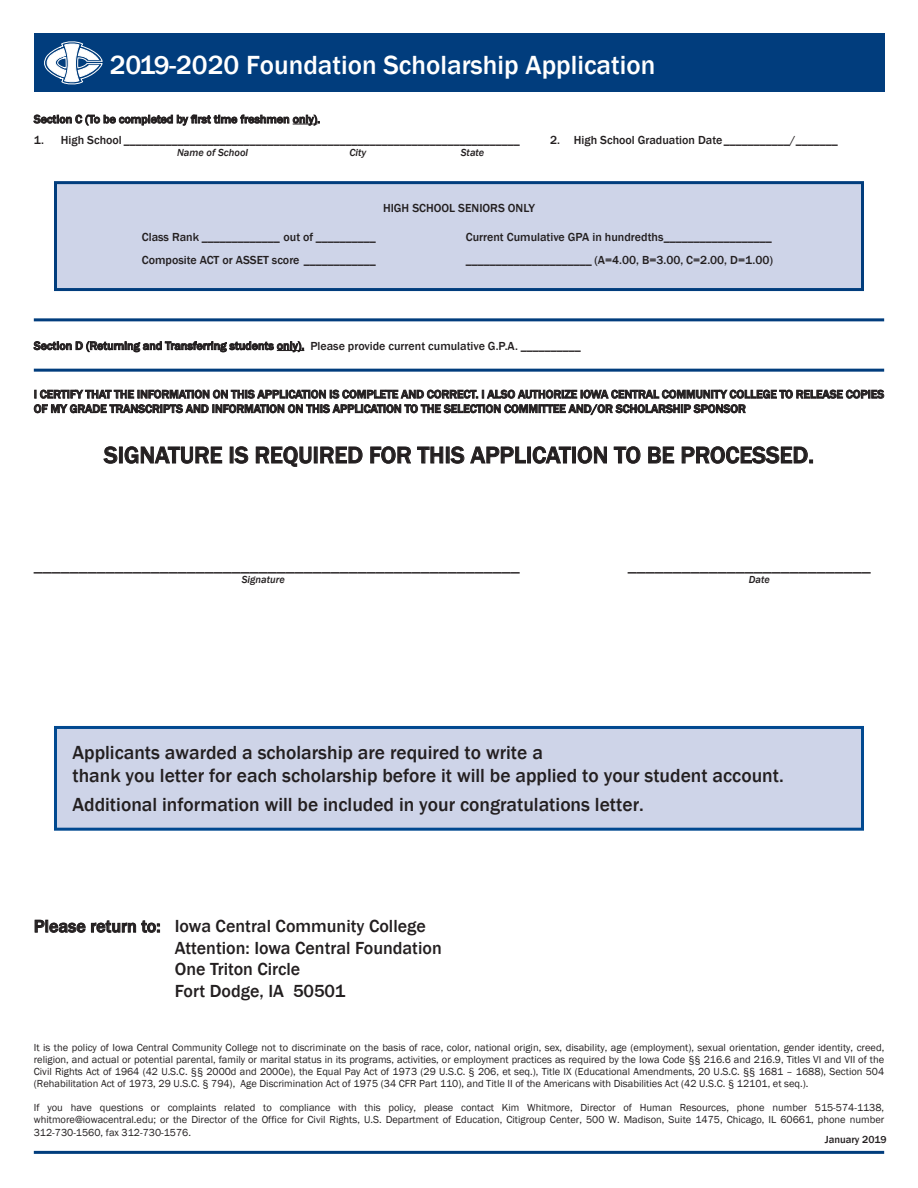
<style>
.page{position:relative;width:918px;height:1188px;background:#fff}
.page>*{position:absolute;margin:0;border:0;box-sizing:border-box;transform-origin:0 0}
.t1{font:500 27px "Franklin Gothic";color:#fff}
.t2{font:500 24px "Franklin Gothic";color:#231f20}
.t3{font:500 19.5px/23.4px "Franklin Gothic";color:#231f20}
.t4{font:500 18px/21.6px "Franklin Gothic";color:#231f20}
.t5{font:18px "Franklin Gothic";color:#231f20}
.t6{font:500 12px/14.4px "Franklin Gothic";color:#231f20}
.t7{font:10.5px/12px "Franklin Gothic";color:#231f20;text-align:justify}
.t8{font:italic 500 10.5px "Franklin Gothic";color:#231f20}
.t9{font:500 10.5px "Franklin Gothic";color:#231f20}
</style>
<div class="page">
<div style="left:54px;top:181px;width:810px;height:110px;background:#ced4e8;border:3px solid #013d7d"></div>
<svg style="left:33px;top:114px;width:287px;height:12px"></svg>
<svg style="left:33px;top:341px;width:271px;height:11px"></svg>
<svg style="left:34px;top:389px;width:850px;height:26px"></svg>
<svg style="left:103px;top:446px;width:15px;height:18px"></svg>
<div style="left:119px;top:447px;width:4px;height:16px;border:1px solid #231f20"></div>
<svg style="left:124px;top:446px;width:98px;height:18px"></svg>
<svg style="left:234px;top:446px;width:14px;height:18px"></svg>
<svg style="left:256px;top:446px;width:56px;height:21px"></svg>
<div style="left:314px;top:447px;width:4px;height:16px;border:1px solid #231f20"></div>
<svg style="left:320px;top:446px;width:43px;height:18px"></svg>
<svg style="left:370px;top:446px;width:41px;height:18px"></svg>
<svg style="left:417px;top:446px;width:26px;height:18px"></svg>
<div style="left:446px;top:447px;width:4px;height:16px;border:1px solid #231f20"></div>
<svg style="left:450px;top:446px;width:76px;height:18px"></svg>
<div style="left:527px;top:447px;width:4px;height:16px;border:1px solid #231f20"></div>
<svg style="left:533px;top:446px;width:38px;height:18px"></svg>
<div style="left:572px;top:447px;width:4px;height:16px;border:1px solid #231f20"></div>
<svg style="left:578px;top:446px;width:29px;height:18px"></svg>
<svg style="left:614px;top:446px;width:27px;height:18px"></svg>
<svg style="left:648px;top:446px;width:26px;height:18px"></svg>
<svg style="left:682px;top:446px;width:131px;height:18px"></svg>
<hr style="left:34px;top:318px;width:850px;height:3px;background:#013d7d">
<hr style="left:34px;top:1151px;width:850px;height:3px;background:#013d7d">
<hr style="left:34px;top:369px;width:850px;height:3px;background:#013d7d">
<svg style="left:35px;top:920px;width:125px;height:13px"></svg>
<div style="left:54px;top:726px;width:810px;height:105px;background:#ced4e8;border:3px solid #014990"></div>
<div style="left:34px;top:34px;width:850px;height:58px;background:#013d7d"></div>
<svg style="left:44px;top:42px;width:58px;height:42px"></svg>
<h1 class="t1" style="left:110px;top:49px;width:547px">2019-2020 Foundation Scholarship Application</h1>
<p class="t6" style="left:34px;top:112px;width:288px">Section C (To be completed by first time freshmen only).</p>
<p class="t6" style="left:34px;top:133px;width:488px">1. High School __________________________________________________________________</p>
<p class="t6" style="left:550px;top:133px;width:289px">2. High School Graduation Date ___________/ _______</p>
<p class="t8" style="left:177px;top:146px;width:73px">Name of School</p>
<p class="t8" style="left:349px;top:146px;width:18px">City</p>
<p class="t8" style="left:461px;top:146px;width:25px">State</p>
<p class="t6" style="left:383px;top:200px;width:153px">HIGH SCHOOL SENIORS ONLY</p>
<p class="t6" style="left:142px;top:229px;width:235px">Class Rank _____________ out of __________</p>
<p class="t6" style="left:466px;top:229px;width:307px">Current Cumulative GPA in hundredths __________________</p>
<p class="t6" style="left:142px;top:252px;width:235px">Composite ACT or ASSET score ____________</p>
<p class="t6" style="left:466px;top:252px;width:309px">_____________________ (A=4.00, B=3.00, C=2.00, D=1.00)</p>
<p class="t6" style="left:34px;top:338px;width:549px">Section D (Returning and Transferring students only). Please provide current cumulative G.P.A. __________</p>
<p class="t6" style="left:34px;top:387px;width:852px">I CERTIFY THAT THE INFORMATION ON THIS APPLICATION IS COMPLETE AND CORRECT. I ALSO AUTHORIZE IOWA CENTRAL COMMUNITY COLLEGE TO RELEASE COPIES<br>OF MY GRADE TRANSCRIPTS AND INFORMATION ON THIS APPLICATION TO THE SELECTION COMMITTEE AND/OR SCHOLARSHIP SPONSOR</p>
<h2 class="t2" style="left:104px;top:440px;width:712px">SIGNATURE IS REQUIRED FOR THIS APPLICATION TO BE PROCESSED.</h2>
<h3 class="t5" style="left:34px;top:555px;width:487px">______________________________________________________</h3>
<h3 class="t5" style="left:628px;top:555px;width:245px">___________________________</h3>
<p class="t8" style="left:242px;top:574px;width:45px">Signature</p>
<p class="t8" style="left:749px;top:574px;width:23px">Date</p>
<h3 class="t3" style="left:72px;top:740px;width:713px">Applicants awarded a scholarship are required to write a<br>thank you letter for each scholarship before it will be applied to your student account.</h3>
<h3 class="t3" style="left:72px;top:793px;width:573px">Additional information will be included in your congratulations letter.</h3>
<h3 class="t4" style="left:175px;top:915px;width:268px;text-indent:-141px">Please return to: Iowa Central Community College<br>Attention: Iowa Central Foundation<br>One Triton Circle<br>Fort Dodge, IA 50501</h3>
<p class="t7" style="left:34px;top:1042px;width:852px">It is the policy of Iowa Central Community College not to discriminate on the basis of race, color, national origin, sex, disability, age (employment), sexual orientation, gender identity, creed, religion, and actual or potential parental, family or marital status in its programs, activities, or employment practices as required by the Iowa Code §§ 216.6 and 216.9, Titles VI and VII of the Civil Rights Act of 1964 (42 U.S.C. §§ 2000d and 2000e), the Equal Pay Act of 1973 (29 U.S.C. § 206, et seq.), Title IX (Educational Amendments, 20 U.S.C. §§ 1681 – 1688), Section 504 (Rehabilitation Act of 1973, 29 U.S.C. § 794), Age Discrimination Act of 1975 (34 CFR Part 110), and Title II of the Americans with Disabilities Act (42 U.S.C. § 12101, et seq.).</p>
<p class="t7" style="left:34px;top:1102px;width:852px">If you have questions or complaints related to compliance with this policy, please contact Kim Whitmore, Director of Human Resources, phone number 515-574-1138, whitmore@iowacentral.edu; or the Director of the Office for Civil Rights, U.S. Department of Education, Citigroup Center, 500 W. Madison, Suite 1475, Chicago, IL 60661, phone number</p>
<p class="t7" style="left:34px;top:1127px;width:159px">312-730-1560, fax 312-730-1576.</p>
<p class="t9" style="left:825px;top:1133px;width:63px">January 2019</p>
</div>
